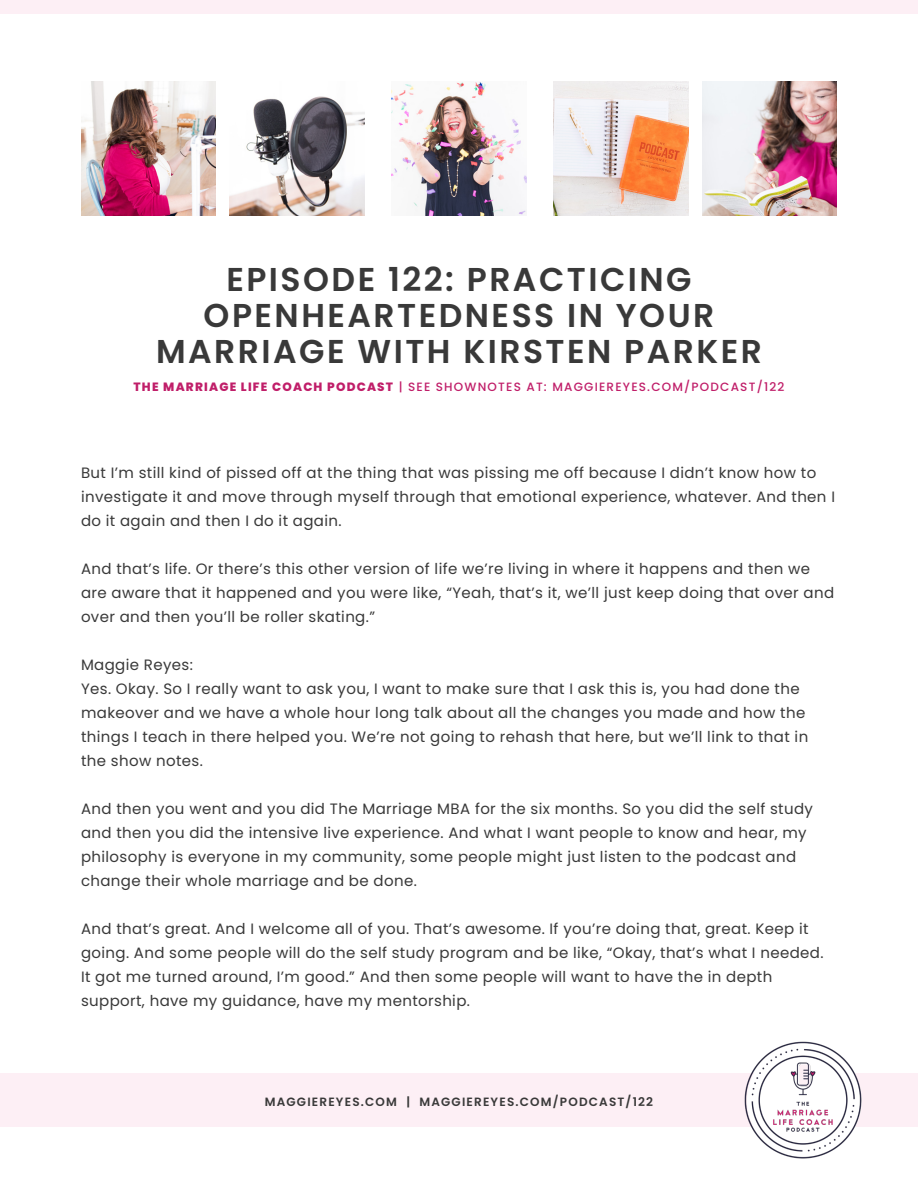
<style>
.page{position:relative;width:918px;height:1188px;background:#fff}
.page>*{position:absolute;margin:0;border:0;box-sizing:border-box;transform-origin:0 0}
.t1{font:600 33px/36px "Poppins";letter-spacing:.075em;color:#393939;text-align:center}
.t2{font:15px/24px "Poppins";letter-spacing:.025em;color:#393939}
.t3{font:500 12px "Poppins";letter-spacing:.1em;color:#c01e69}
.t4{font:600 12px "Poppins";letter-spacing:.1em;color:#393939}
.s1{font-weight:800}
</style>
<div class="page">
<div style="left:0;top:1073px;width:918px;height:54px;background:#fdeff5"></div>
<div style="left:0;top:0;width:918px;height:14px;background:#fdeff5"></div>
<img style="left:81px;top:81px;width:135px;height:135px">
<img style="left:392px;top:82px;width:134px;height:134px">
<img style="left:702px;top:81px;width:135px;height:135px">
<img style="left:230px;top:96px;width:134px;height:120px">
<img style="left:554px;top:81px;width:134px;height:135px">
<img style="left:744px;top:1041px;width:118px;height:118px">
<h1 class="t1" style="left:156px;top:262px;width:607px">EPISODE 122: PRACTICING<br>OPENHEARTEDNESS IN YOUR<br>MARRIAGE WITH KIRSTEN PARKER</h1>
<p class="t3" style="left:133px;top:379px;width:653px"><span class="s1">THE MARRIAGE LIFE COACH PODCAST</span> | SEE SHOWNOTES AT: MAGGIEREYES.COM/PODCAST/122</p>
<p class="t2" style="left:81px;top:461px;width:756px">But I’m still kind of pissed off at the thing that was pissing me off because I didn’t know how to investigate it and move through myself through that emotional experience, whatever. And then I do it again and then I do it again.</p>
<p class="t2" style="left:81px;top:557px;width:755px">And that’s life. Or there’s this other version of life we’re living in where it happens and then we are aware that it happened and you were like, “Yeah, that’s it, we’ll just keep doing that over and over and then you’ll be roller skating.”</p>
<p class="t2" style="left:81px;top:653px;width:729px">Maggie Reyes:<br>Yes. Okay. So I really want to ask you, I want to make sure that I ask this is, you had done the makeover and we have a whole hour long talk about all the changes you made and how the things I teach in there helped you. We’re not going to rehash that here, but we’ll link to that in the show notes.</p>
<p class="t2" style="left:81px;top:797px;width:734px">And then you went and you did The Marriage MBA for the six months. So you did the self study and then you did the intensive live experience. And what I want people to know and hear, my philosophy is everyone in my community, some people might just listen to the podcast and change their whole marriage and be done.</p>
<p class="t2" style="left:81px;top:917px;width:744px">And that’s great. And I welcome all of you. That’s awesome. If you’re doing that, great. Keep it going. And some people will do the self study program and be like, “Okay, that’s what I needed.<br>It got me turned around, I’m good.” And then some people will want to have the in depth support, have my guidance, have my mentorship.</p>
<p class="t4" style="left:265px;top:1095px;width:390px">MAGGIEREYES.COM | MAGGIEREYES.COM/PODCAST/122</p>
</div>
